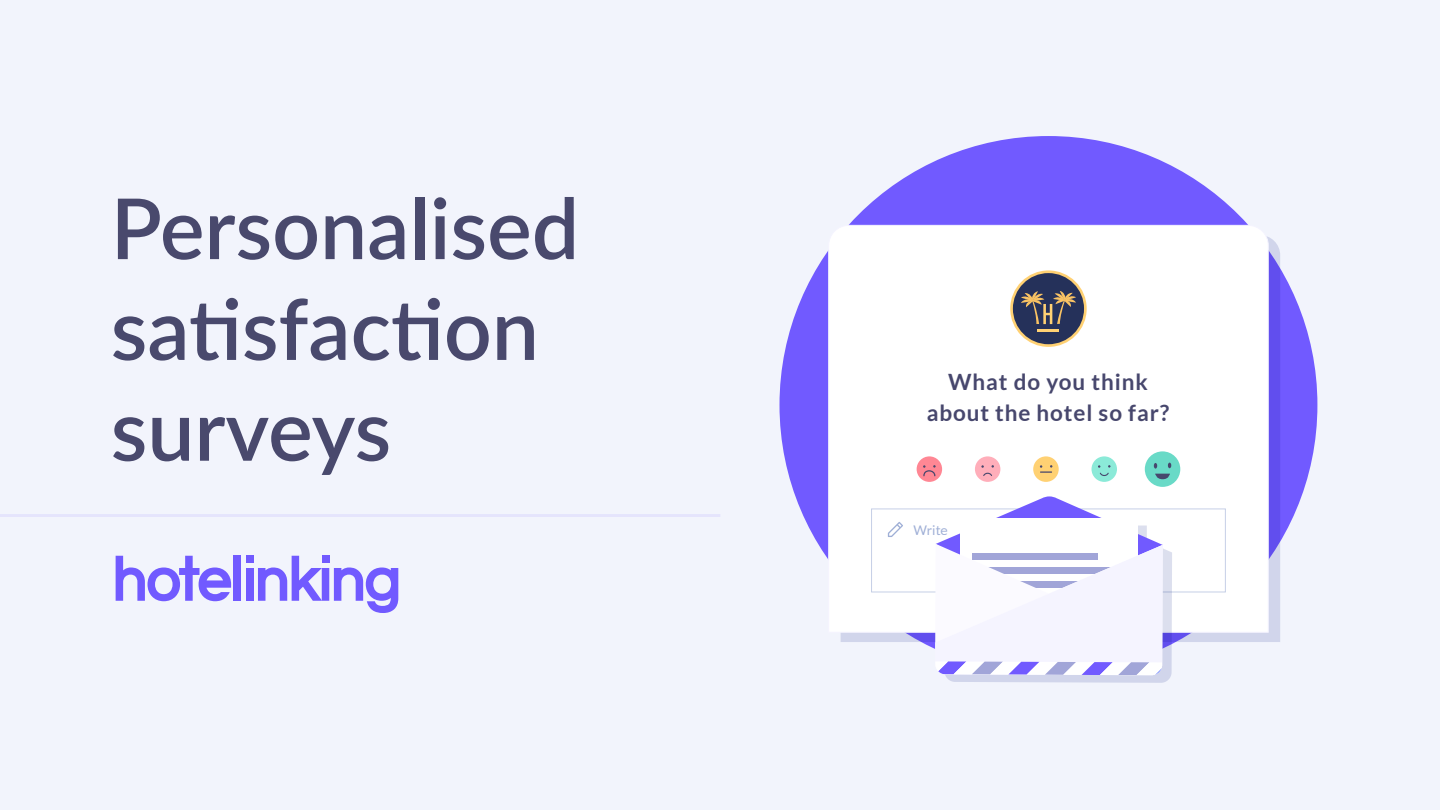
<style>
.page{position:relative;width:1440px;height:810px;background:#f2f4fc}
.page>*{position:absolute;margin:0;border:0;box-sizing:border-box;transform-origin:0 0}
.t1{font:600 84px/100.8px "Lato";color:#49496d}
.t2{font:700 22.5px/30.8px "Lato";letter-spacing:.04em;color:#47476d;text-align:center}
.t3{font:13.35px "Lato";color:#9fafd6}
</style>
<div class="page">
<svg style="left:116px;top:556px;width:115px;height:45px"></svg>
<div style="left:234px;top:556px;width:7px;height:45px;background:#715aff"></div>
<div style="left:246px;top:568px;width:7px;height:33px;background:#715aff"></div>
<svg style="left:258px;top:556px;width:140px;height:57px"></svg>
<div style="left:246px;top:556px;width:7px;height:7px;background:#715aff"></div>
<div style="left:322px;top:556px;width:7px;height:7px;background:#715aff"></div>
<hr style="left:0;top:514px;width:720px;height:3px;background:#715aff">
<div style="left:780px;top:136px;width:537px;height:538px;background:#715aff;border-radius:50%"></div>
<svg style="left:841px;top:237px;width:439px;height:405px;background:#9188ec"></svg>
<div style="left:828px;top:225px;width:441px;height:408px;background:#fff"></div>
<svg style="left:1010px;top:270px;width:77px;height:77px"></svg>
<div style="left:1013px;top:273px;width:71px;height:71px;background:#25315a;border-radius:50%"></div>
<svg style="left:1021px;top:291px;width:55px;height:33px"></svg>
<hr style="left:1037px;top:329px;width:22px;height:2px;background:#ffd173">
<div style="left:871px;top:509px;width:355px;height:83px;border:1px solid #9fafd6"></div>
<svg style="left:888px;top:522px;width:15px;height:15px"></svg>
<div style="left:1033px;top:456px;width:26px;height:26px;background:#ffd173;border-radius:50%"></div>
<svg style="left:1040px;top:465px;width:12px;height:8px"></svg>
<div style="left:917px;top:456px;width:25px;height:26px;background:#ff8794;border-radius:50%"></div>
<svg style="left:923px;top:465px;width:13px;height:11px"></svg>
<div style="left:975px;top:456px;width:25px;height:26px;background:#ffaeba;border-radius:50%"></div>
<svg style="left:981px;top:465px;width:13px;height:11px"></svg>
<div style="left:1092px;top:456px;width:25px;height:26px;background:#8bead8;border-radius:50%"></div>
<svg style="left:1098px;top:465px;width:13px;height:11px"></svg>
<div style="left:1145px;top:451px;width:35px;height:36px;background:#69dac7;border-radius:50%"></div>
<svg style="left:1154px;top:463px;width:17px;height:16px"></svg>
<svg style="left:935px;top:496px;width:237px;height:187px;background:#eae9fb"></svg>
<h1 class="t1" style="left:111px;top:175px;width:470px">Personalised satisfaction surveys</h1>
<p class="t2" style="left:927px;top:366px;width:244px">What do you think about the hotel so far?</p>
<p class="t3" style="left:913px;top:523px;width:36px">Write</p>
</div>
